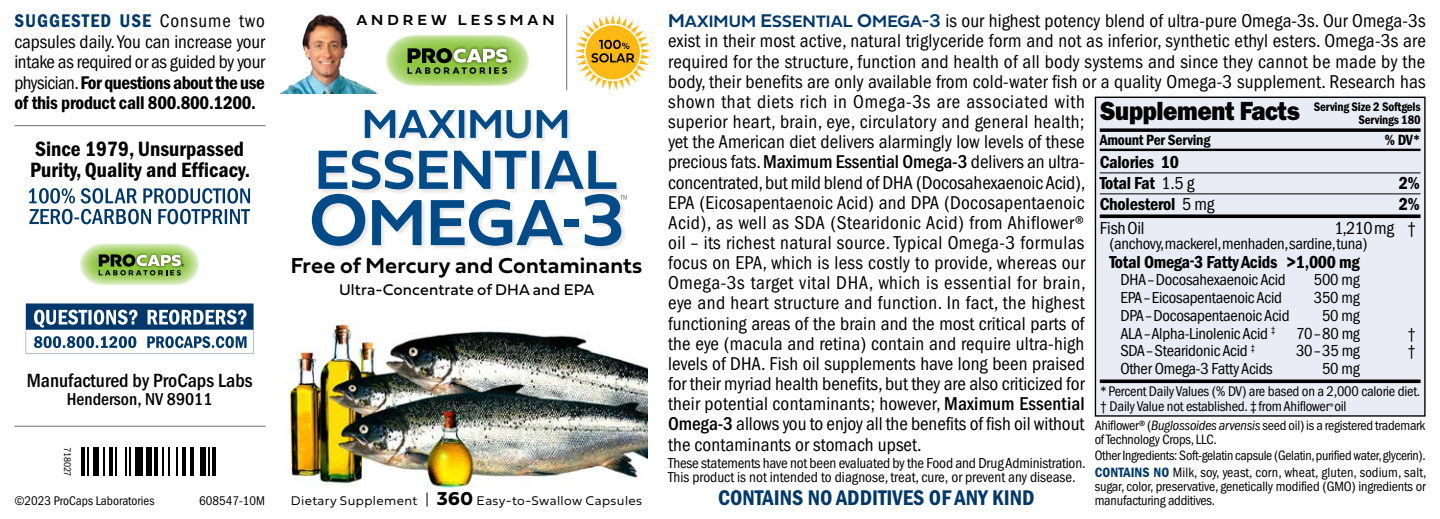
<style>
.page{position:relative;width:1440px;height:519px;background:#fff}
.page>*{position:absolute;margin:0;border:0;box-sizing:border-box;transform-origin:0 0}
.t1{font:26.4px "ITC Franklin Gothic Std Hvy";letter-spacing:-.015em;color:#000;scale:.91 1}
.t2{font:700 22.4px "Fieldwork Hum Demi";letter-spacing:.01em;color:#000}
.t3{font:22px "ITC Franklin Gothic Std Dm Cd";color:#00386c}
.t4{font:21.4px/21px "ITC Franklin Gothic Std Dm Cd";color:#000}
.t5{font:500 condensed 19.8px "ITC Franklin Gothic Std";color:#000}
.t6{font:condensed 19.2px/20.2px "ITC Franklin Gothic Std";letter-spacing:.01em;color:#000}
.t7{font:condensed 19px/20.4px "ITC Franklin Gothic Std";letter-spacing:-.015em;color:#000}
.t8{font:19px/20.4px "ITC Franklin Gothic Std Dm Cd";letter-spacing:-.015em;color:#000}
.t9{font:19px "ITC Franklin Gothic Std Dm Cd";letter-spacing:.055em;color:#00386c}
.t10{font:18px/21px "ITC Franklin Gothic Std Dm Cd";letter-spacing:-.015em;color:#000}
.t11{font:condensed 18px "ITC Franklin Gothic Std";letter-spacing:-.015em;color:#000}
.t12{font:500 condensed 17.8px "ITC Franklin Gothic Std";color:#000}
.t13{font:condensed 16.4px/17.8px "ITC Franklin Gothic Std";letter-spacing:-.015em;color:#000;text-align:right}
.t14{font:16px "Fieldwork Hum";letter-spacing:.01em;color:#000}
.t15{font:15.4px "ITC Franklin Gothic Std Dm Cd";letter-spacing:-.015em;color:#000}
.t16{font:15.2px "Fieldwork Geo Demibold";letter-spacing:.25em;color:#000}
.t17{font:condensed 15px/14px "ITC Franklin Gothic Std";letter-spacing:-.01em;color:#000}
.t18{font:condensed 14.4px/14.8px "ITC Franklin Gothic Std";letter-spacing:-.015em;color:#000}
.t19{font:condensed 14px/14px "ITC Franklin Gothic Std";letter-spacing:-.015em;color:#000}
.t20{font:13.2px "Fieldwork Hum Light";letter-spacing:.03em;color:#000}
.t21{font:condensed 13px "ITC Franklin Gothic Std";color:#000}
.t22{font:12.8px/12.8px "ITC Franklin Gothic Std Dm Cd";letter-spacing:-.015em;color:#000;text-align:right}
.t23{font:condensed 10px "ITC Franklin Gothic Std";letter-spacing:-.015em;color:#000}
.s1{font-family:"ITC Franklin Gothic Std";font-stretch:condensed;color:#000}
.s2{font-family:"ITC Franklin Gothic Std";font-stretch:condensed}
.s3{font-family:"Fieldwork Hum";font-weight:700;font-size:19.4px}
.s4{font-family:"Fieldwork Hum Demi";font-weight:700;font-stretch:normal;color:#00386c}
.s5{font-family:"Fieldwork Hum Demi";font-weight:700;font-stretch:normal;font-size:17.2px;color:#00386c}
.s6{font-weight:500;font-stretch:normal;color:#00386c}
.s7{font-weight:500}
.s8{font-size:8.4px}
.s9{font-style:italic}
.s10{font-family:"ITC Franklin Gothic Std Dm Cd";font-stretch:normal;color:#00386c}
</style>
<div class="page">
<div style="left:1095px;top:97px;width:330px;height:318px;background:#e9ecf4"></div>
<svg style="left:1100px;top:128px;width:321px;height:4px"></svg>
<hr style="left:1100px;top:149px;width:321px;height:2px;background:#000">
<hr style="left:1100px;top:172px;width:321px;height:1px;background:#000">
<hr style="left:1100px;top:193px;width:321px;height:1px;background:#000">
<svg style="left:1100px;top:214px;width:321px;height:4px"></svg>
<svg style="left:1100px;top:379px;width:321px;height:4px"></svg>
<div style="left:1095px;top:96px;width:331px;height:320px;border:1px solid #000"></div>
<hr style="left:81px;top:447px;width:4px;height:29px;background:#000">
<hr style="left:87px;top:447px;width:2px;height:29px;background:#000">
<div style="left:93px;top:447px;width:6px;height:29px;background:#000"></div>
<hr style="left:103px;top:447px;width:2px;height:29px;background:#000">
<hr style="left:109px;top:447px;width:4px;height:29px;background:#000">
<hr style="left:115px;top:447px;width:2px;height:29px;background:#000">
<hr style="left:125px;top:447px;width:2px;height:29px;background:#000">
<hr style="left:129px;top:447px;width:2px;height:29px;background:#000">
<div style="left:135px;top:447px;width:7px;height:29px;background:#000"></div>
<div style="left:146px;top:447px;width:6px;height:29px;background:#000"></div>
<hr style="left:154px;top:447px;width:4px;height:29px;background:#000">
<hr style="left:162px;top:447px;width:2px;height:29px;background:#000">
<hr style="left:168px;top:447px;width:2px;height:29px;background:#000">
<hr style="left:176px;top:447px;width:2px;height:29px;background:#000">
<hr style="left:182px;top:447px;width:4px;height:29px;background:#000">
<hr style="left:190px;top:447px;width:4px;height:29px;background:#000">
<div style="left:200px;top:447px;width:6px;height:29px;background:#000"></div>
<hr style="left:208px;top:447px;width:2px;height:29px;background:#000">
<hr style="left:212px;top:447px;width:4px;height:29px;background:#000">
<hr style="left:14px;top:125px;width:252px;height:1px;background:#6d6e71">
<svg style="left:29px;top:209px;width:221px;height:15px"></svg>
<svg style="left:29px;top:188px;width:221px;height:15px"></svg>
<svg style="left:80px;top:243px;width:119px;height:42px;background:#a8c680"></svg>
<svg style="left:26px;top:303px;width:228px;height:50px"></svg>
<hr style="left:14px;top:425px;width:252px;height:1px;background:#6d6e71">
<img style="left:285px;top:318px;width:363px;height:170px">
<img style="left:280px;top:14px;width:97px;height:79px">
<hr style="left:566px;top:14px;width:1px;height:76px;background:#6d6e71">
<svg style="left:385px;top:35px;width:144px;height:51px;background:#a1c275"></svg>
<svg style="left:575px;top:14px;width:76px;height:76px"></svg>
<div style="left:365px;top:110px;width:206px;height:32px;background:#000;opacity:.1"></div>
<svg style="left:365px;top:110px;width:202px;height:28px"></svg>
<div style="left:312px;top:194px;width:315px;height:57px;background:#000;opacity:.1"></div>
<svg style="left:312px;top:150px;width:315px;height:96px"></svg>
<p class="t9" style="left:14px;top:10px;width:252px">SUGGESTED USE <span class="s1">Consume two</span></p>
<p class="t7" style="left:14px;top:31px;width:252px">capsules daily. You can increase your intake as required or as guided by your</p>
<p class="t8" style="left:14px;top:72px;width:252px"><span class="s2">physician.</span> For questions about the use of this product call 800.800.1200.</p>
<p class="t4" style="left:30px;top:138px;width:221px">Since 1979, Unsurpassed<br>Purity, Quality and Efficacy.</p>
<p class="t5" style="left:27px;top:369px;width:227px">Manufactured by ProCaps Labs</p>
<p class="t12" style="left:67px;top:388px;width:147px">Henderson, NV 89011</p>
<p class="t23" style="left:73px;top:446px;width:31px;rotate:90deg">718027</p>
<p class="t21" style="left:14px;top:492px;width:142px">©2023 ProCaps Laboratories</p>
<p class="t21" style="left:199px;top:492px;width:67px">608547-10M</p>
<p class="t16" style="left:356px;top:8px;width:200px">ANDREW LESSMAN</p>
<p class="t2" style="left:291px;top:248px;width:353px">Free of Mercury and Contaminants</p>
<p class="t14" style="left:339px;top:277px;width:257px">Ultra-Concentrate of DHA and EPA</p>
<p class="t20" style="left:291px;top:489px;width:353px">Dietary Supplement | <span class="s3">360</span> Easy-to-Swallow Capsules</p>
<p class="t6" style="left:668px;top:11px;width:759px"><span class="s4">M</span><span class="s5">AXIMUM</span> <span class="s4">E</span><span class="s5">SSENTIAL</span> <span class="s4">O</span><span class="s5">MEGA-</span><span class="s6">3</span> is our highest potency blend of ultra-pure Omega-3s. Our Omega-3s exist in their most active, natural triglyceride form and not as inferior, synthetic ethyl esters. Omega-3s are required for the structure, function and health of all body systems and since they cannot be made by the body, their benefits are only available from cold-water fish or a quality Omega-3 supplement. Research has shown that diets rich in Omega-3s are associated with<br>superior heart, brain, eye, circulatory and general health;<br>yet the American diet delivers alarmingly low levels of these<br>precious fats. <span class="s7">Maximum Essential Omega-3</span> delivers an ultra-<br>concentrated, but mild blend of DHA (Docosahexaenoic Acid),<br>EPA (Eicosapentaenoic Acid) and DPA (Docosapentaenoic<br>Acid), as well as SDA (Stearidonic Acid) from Ahiflower®<br>oil – its richest natural source. Typical Omega-3 formulas<br>focus on EPA, which is less costly to provide, whereas our<br>Omega-3s target vital DHA, which is essential for brain,<br>eye and heart structure and function. In fact, the highest<br>functioning areas of the brain and the most critical parts of<br>the eye (macula and retina) contain and require ultra-high<br>levels of DHA. Fish oil supplements have long been praised<br>for their myriad health benefits, but they are also criticized for<br>their potential contaminants; however, <span class="s7">Maximum Essential<br>Omega-3</span> allows you to enjoy all the benefits of fish oil without<br>the contaminants or stomach upset.</p>
<p class="t17" style="left:668px;top:455px;width:419px">These statements have not been evaluated by the Food and Drug Administration.<br>This product is not intended to diagnose, treat, cure, or prevent any disease.</p>
<p class="t3" style="left:718px;top:484px;width:318px">CONTAINS NO ADDITIVES OF ANY KIND</p>
<p class="t22" style="left:1314px;top:100px;width:108px">Serving Size 2 Softgels<br>Servings 180</p>
<h1 class="t1" style="left:1100px;top:96px;width:221px">Supplement Facts</h1>
<p class="t15" style="left:1100px;top:131px;width:112px">Amount Per Serving</p>
<p class="t15" style="left:1385px;top:131px;width:37px">% DV*</p>
<p class="t10" style="left:1100px;top:151px;width:96px">Calories 10<br>Total Fat <span class="s2">1.5 g</span></p>
<p class="t10" style="left:1399px;top:172px;width:22px">2%</p>
<p class="t10" style="left:1100px;top:193px;width:116px">Cholesterol <span class="s2">5 mg</span></p>
<p class="t10" style="left:1399px;top:193px;width:22px">2%</p>
<p class="t11" style="left:1100px;top:218px;width:46px">FishOil</p>
<p class="t11" style="left:1335px;top:218px;width:83px">1,210mg †</p>
<p class="t13" style="left:1109px;top:235px;width:260px">(anchovy,mackerel,menhaden,sardine,tuna)</p>
<p class="t10" style="left:1109px;top:251px;width:252px">Total Omega-3 Fatty Acids &gt;1,000 mg</p>
<p class="t13" style="left:1120px;top:271px;width:167px">DHA–Docosahexaenoic Acid</p>
<p class="t13" style="left:1314px;top:271px;width:47px">500 mg</p>
<p class="t13" style="left:1120px;top:289px;width:163px">EPA–Eicosapentaenoic Acid</p>
<p class="t13" style="left:1314px;top:289px;width:47px">350 mg</p>
<p class="t13" style="left:1120px;top:306px;width:171px">DPA–Docosapentaenoic Acid</p>
<p class="t13" style="left:1120px;top:306px;width:241px">50 mg<br>ALA–Alpha-Linolenic Acid <sup>‡</sup> 70–80 mg</p>
<p class="t13" style="left:1408px;top:324px;width:10px">†</p>
<p class="t13" style="left:1120px;top:342px;width:137px">SDA–Stearidonic Acid <sup>‡</sup></p>
<p class="t13" style="left:1296px;top:342px;width:65px">30–35 mg</p>
<p class="t13" style="left:1408px;top:342px;width:10px">†</p>
<p class="t13" style="left:1120px;top:359px;width:154px">Other Omega-3 Fatty Acids</p>
<p class="t13" style="left:1322px;top:359px;width:39px">50 mg</p>
<p class="t18" style="left:1100px;top:383px;width:322px">*Percent Daily Values (% DV) are based on a 2,000 calorie diet. † Daily Value not established.‡from Ahiflower<span class="s8">®</span>oil</p>
<p class="t19" style="left:1095px;top:418px;width:332px">Ahiflower®(<span class="s9">Buglossoides arvensis</span> seed oil) is a registered trademark of Technology Crops, LLC.</p>
<p class="t19" style="left:1095px;top:447px;width:333px;line-height:16.2px">Other Ingredients: Soft-gelatin capsule (Gelatin, purified water, glycerin).<br><span class="s10">CONTAINS NO</span> Milk, soy, yeast, corn, wheat, gluten, sodium, salt,</p>
<p class="t19" style="left:1095px;top:478px;width:333px">sugar, color, preservative, genetically modified (GMO) ingredients or manufacturing additives.</p>
</div>
